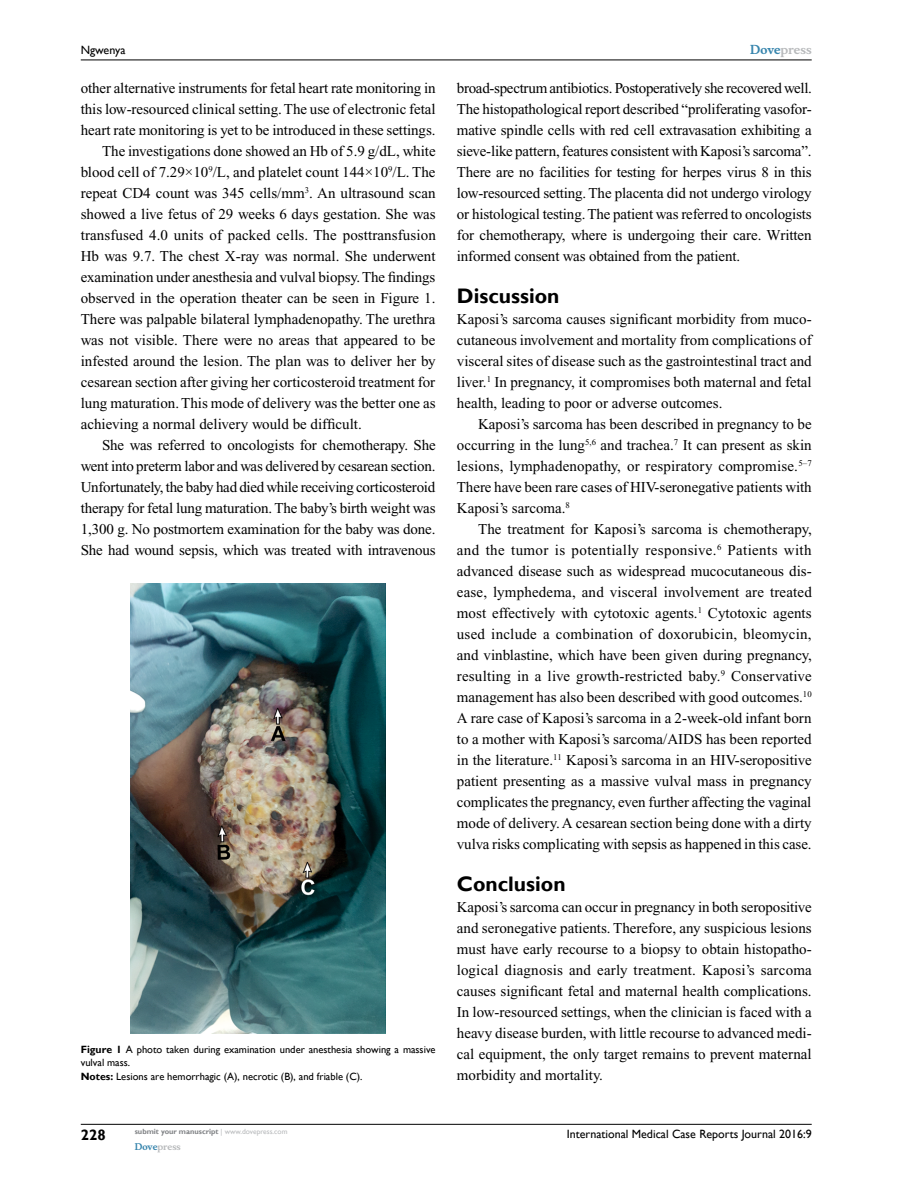
<style>
.page{position:relative;width:918px;height:1188px;background:#fff}
.page>*{position:absolute;margin:0;border:0;box-sizing:border-box;transform-origin:0 0}
.t1{font:700 21px "Gill Sans";color:#000}
.t2{font:15px/21px "Times New Roman";letter-spacing:-.005em;color:#000;text-align:justify}
.t3{font:700 15px "Gill Sans";color:#000}
.t4{font:12px "Gill Sans";color:#000}
.t5{font:700 12px "Musee";color:#b8babc}
.t6{font:10.5px/13.5px "Gill Sans";color:#000}
.t7{font:700 9px "Musee";color:#b8babc}
.t8{font:700 7.5px "Gill Sans";color:#808285}
.s1{font-weight:700}
.s2{color:#3785ad}
.s3{font-weight:400;color:#b8babc}
</style>
<div class="page">
<hr style="left:81px;top:1124px;width:731px;height:1px;background:#000">
<hr style="left:81px;top:60px;width:731px;height:1px;background:#000">
<img style="left:131px;top:583px;width:255px;height:450px">
<p class="t4" style="left:81px;top:43px;width:46px">Ngwenya</p>
<p class="t2" style="left:81px;top:77px;width:356px">other alternative instruments for fetal heart rate monitoring in</p>
<p class="t2" style="left:81px;top:98px;width:356px">this low-resourced clinical setting. The use of electronic fetal</p>
<p class="t2" style="left:81px;top:119px;width:356px">heart rate monitoring is yet to be introduced in these settings.</p>
<p class="t2" style="left:102px;top:140px;width:335px">The investigations done showed an Hb of 5.9 g/dL, white</p>
<p class="t2" style="left:81px;top:161px;width:356px">blood cell of 7.29×10<sup>9</sup>/L, and platelet count 144×10<sup>9</sup>/L. The</p>
<p class="t2" style="left:81px;top:182px;width:356px">repeat CD4 count was 345 cells/mm<sup>3</sup>. An ultrasound scan</p>
<p class="t2" style="left:81px;top:203px;width:356px">showed a live fetus of 29 weeks 6 days gestation. She was</p>
<p class="t2" style="left:81px;top:224px;width:357px">transfused 4.0 units of packed cells. The posttransfusion</p>
<p class="t2" style="left:81px;top:245px;width:356px">Hb was 9.7. The chest X-ray was normal. She underwent</p>
<p class="t2" style="left:81px;top:266px;width:356px">examination under anesthesia and vulval biopsy. The findings</p>
<p class="t2" style="left:81px;top:287px;width:356px">observed in the operation theater can be seen in Figure 1.</p>
<p class="t2" style="left:81px;top:308px;width:356px">There was palpable bilateral lymphadenopathy. The urethra</p>
<p class="t2" style="left:81px;top:329px;width:356px">was not visible. There were no areas that appeared to be</p>
<p class="t2" style="left:81px;top:350px;width:356px">infested around the lesion. The plan was to deliver her by</p>
<p class="t2" style="left:81px;top:371px;width:356px">cesarean section after giving her corticosteroid treatment for</p>
<p class="t2" style="left:81px;top:392px;width:356px">lung maturation. This mode of delivery was the better one as</p>
<p class="t2" style="left:81px;top:413px;width:283px">achieving a normal delivery would be difficult.</p>
<p class="t2" style="left:102px;top:434px;width:335px">She was referred to oncologists for chemotherapy. She</p>
<p class="t2" style="left:81px;top:455px;width:356px">went into preterm labor and was delivered by cesarean section.</p>
<p class="t2" style="left:81px;top:476px;width:356px">Unfortunately, the baby had died while receiving corticosteroid</p>
<p class="t2" style="left:81px;top:497px;width:356px">therapy for fetal lung maturation. The baby’s birth weight was</p>
<p class="t2" style="left:81px;top:518px;width:356px">1,300 g. No postmortem examination for the baby was done.</p>
<p class="t2" style="left:81px;top:539px;width:356px">She had wound sepsis, which was treated with intravenous</p>
<p class="t6" style="left:81px;top:1042px;width:356px"><span class="s1">Figure 1</span> A photo taken during examination under anesthesia showing a massive vulval mass.<br><span class="s1">Notes:</span> Lesions are hemorrhagic (A), necrotic (B), and friable (C).</p>
<p class="t5" style="left:750px;top:43px;width:63px"><span class="s2">Dove</span>press</p>
<p class="t2" style="left:457px;top:77px;width:357px">broad-spectrum antibiotics. Postoperatively she recovered well.<br>The histopathological report described “proliferating vasofor&shy;mative spindle cells with red cell extravasation exhibiting a sieve-like pattern, features consistent with Kaposi’s sarcoma”.<br>There are no facilities for testing for herpes virus 8 in this low-resourced setting. The placenta did not undergo virology or histological testing. The patient was referred to oncologists for chemotherapy, where is undergoing their care. Written informed consent was obtained from the patient.</p>
<h1 class="t1" style="left:457px;top:283px;width:104px">Discussion</h1>
<p class="t2" style="left:457px;top:308px;width:356px">Kaposi’s sarcoma causes significant morbidity from muco&shy;cutaneous involvement and mortality from complications of visceral sites of disease such as the gastrointestinal tract and liver.<sup>1</sup> In pregnancy, it compromises both maternal and fetal health, leading to poor or adverse outcomes.</p>
<p class="t2" style="left:457px;top:413px;width:356px;text-indent:21px">Kaposi’s sarcoma has been described in pregnancy to be occurring in the lung<sup>5,6</sup> and trachea.<sup>7</sup> It can present as skin lesions, lymphadenopathy, or respiratory compromise.<sup>5–7<br></sup>There have been rare cases of HIV-seronegative patients with Kaposi’s sarcoma.<sup>8</sup></p>
<p class="t2" style="left:457px;top:518px;width:357px;text-indent:21px">The treatment for Kaposi’s sarcoma is chemotherapy, and the tumor is potentially responsive.<sup>6</sup> Patients with advanced disease such as widespread mucocutaneous dis&shy;ease, lymphedema, and visceral involvement are treated most effectively with cytotoxic agents.<sup>1</sup> Cytotoxic agents used include a combination of doxorubicin, bleomycin, and vinblastine, which have been given during pregnancy, resulting in a live growth-restricted baby.<sup>9</sup> Conservative management has also been described with good outcomes.<sup>10<br></sup>A rare case of Kaposi’s sarcoma in a 2-week-old infant born to a mother with Kaposi’s sarcoma/AIDS has been reported in the literature.<sup>11</sup> Kaposi’s sarcoma in an HIV-seropositive patient presenting as a massive vulval mass in pregnancy complicates the pregnancy, even further affecting the vaginal mode of delivery. A cesarean section being done with a dirty vulva risks complicating with sepsis as happened in this case.</p>
<h1 class="t1" style="left:457px;top:871px;width:110px">Conclusion</h1>
<p class="t2" style="left:457px;top:896px;width:357px">Kaposi’s sarcoma can occur in pregnancy in both seropositive and seronegative patients. Therefore, any suspicious lesions must have early recourse to a biopsy to obtain histopatho&shy;logical diagnosis and early treatment. Kaposi’s sarcoma causes significant fetal and maternal health complications.<br>In low-resourced settings, when the clinician is faced with a heavy disease burden, with little recourse to advanced medi&shy;cal equipment, the only target remains to prevent maternal morbidity and mortality.</p>
<p class="t3" style="left:81px;top:1126px;width:26px">228</p>
<p class="t8" style="left:135px;top:1127px;width:154px">submit your manuscript <span class="s3">| www.dovepress.com</span></p>
<p class="t7" style="left:135px;top:1141px;width:48px"><span class="s2">Dove</span>press</p>
<p class="t4" style="left:567px;top:1127px;width:246px">International Medical Case Reports Journal 2016:9</p>
</div>
